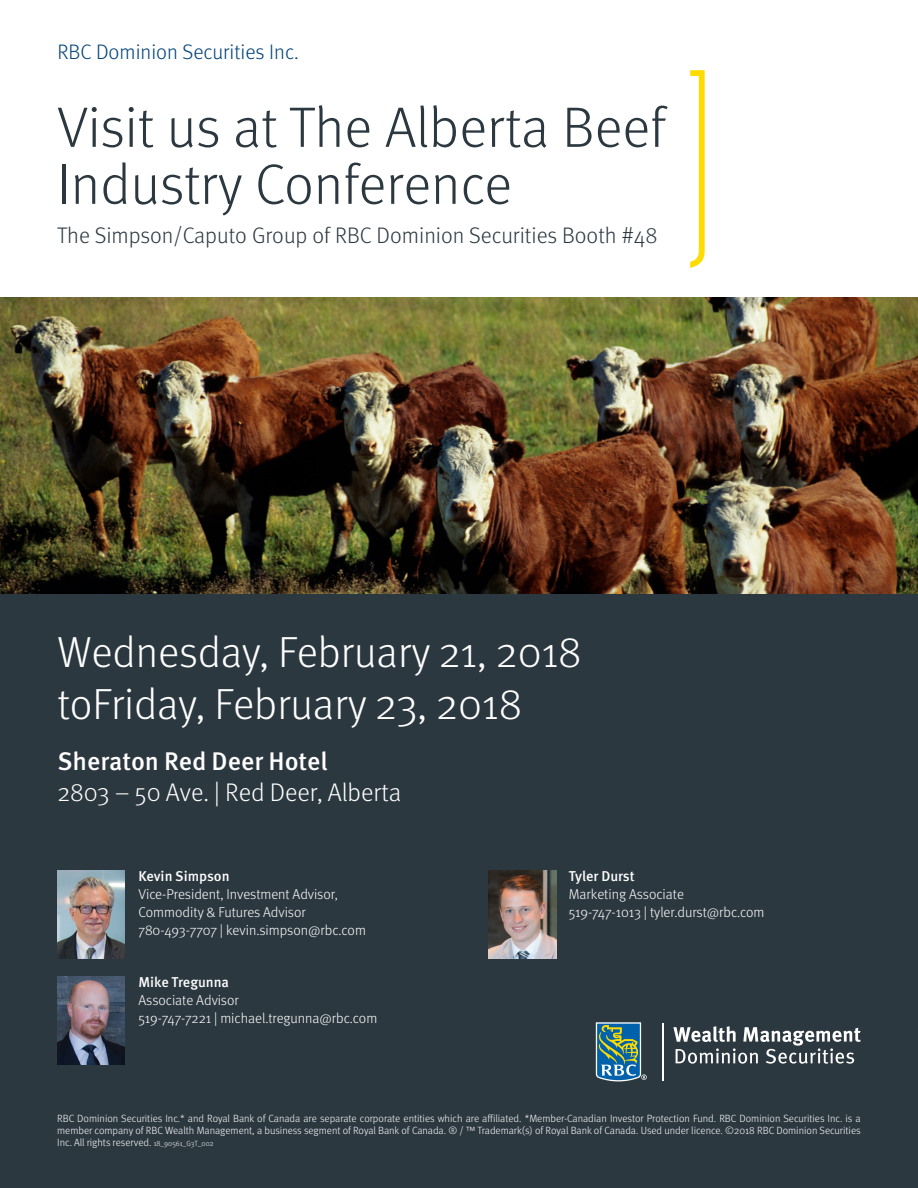
<style>
.page{position:relative;width:918px;height:1188px;background:#fff}
.page>*{position:absolute;margin:0;border:0;box-sizing:border-box;transform-origin:0 0}
._1-Main_Title{font:300 57px/57px "Meta OT";color:#2c3840}
.Body{font:300 43.5px/52.2px "Meta OT";color:#fff}
.Body-2{font:300 25.5px/30.6px "Meta OT";color:#fff}
._1-Main_Title-2{font:300 22.5px "Meta OT";color:#2c3840}
.t1{font:300 21px "Meta OT";color:#004279}
.Body-3{font:300 14.25px/18px "Meta OT";color:#fff}
.Body-4{font:500 14.25px "Meta OT";color:#fff}
.Body-5{font:300 10.5px/12px "Meta OT";color:#fff;text-align:justify}
.s1{font-weight:500}
.s2{font-size:7.5px}
</style>
<div class="page">
<div style="left:0;top:477px;width:918px;height:711px;background:#2c3840"></div>
<img style="left:0;top:297px;width:918px;height:297px">
<svg style="left:596px;top:1022px;width:51px;height:59px;background:#50848d"></svg>
<hr style="left:662px;top:1023px;width:2px;height:58px;background:#fff">
<svg style="left:673px;top:1026px;width:188px;height:38px"></svg>
<svg style="left:690px;top:70px;width:15px;height:198px"></svg>
<img style="left:57px;top:977px;width:68px;height:87px">
<img style="left:57px;top:871px;width:68px;height:87px">
<img style="left:489px;top:871px;width:67px;height:87px">
<p class="t1" style="left:57px;top:39px;width:243px">RBC Dominion Securities Inc.</p>
<p class="_1-Main_Title" style="left:57px;top:100px;width:610px">Visit us at The Alberta Beef<br>Industry Conference</p>
<p class="_1-Main_Title-2" style="left:57px;top:222px;width:602px">The Simpson/Caputo Group of RBC Dominion Securities Booth #48</p>
<p class="Body" style="left:57px;top:627px;width:526px">Wednesday, February 21, 2018 toFriday, February 23, 2018</p>
<p class="Body-2" style="left:57px;top:747px;width:346px"><span class="s1">Sheraton Red Deer Hotel<br></span>2803 – 50 Ave. | Red Deer, Alberta</p>
<p class="Body-4" style="left:138px;top:868px;width:93px">Kevin Simpson</p>
<p class="Body-3" style="left:138px;top:886px;width:201px">Vice-President, Investment Advisor,<br>Commodity &amp; Futures Advisor</p>
<p class="Body-3" style="left:138px;top:922px;width:229px">780-493-7707 | kevin.simpson@rbc.com</p>
<p class="Body-4" style="left:138px;top:973px;width:92px">Mike Tregunna</p>
<p class="Body-3" style="left:138px;top:992px;width:102px">Associate Advisor</p>
<p class="Body-3" style="left:138px;top:1010px;width:240px">519-747-7221 | michael.tregunna@rbc.com</p>
<p class="Body-3" style="left:569px;top:868px;width:117px"><span class="s1">Tyler Durst<br></span>Marketing Associate</p>
<p class="Body-3" style="left:569px;top:904px;width:197px">519-747-1013 | tyler.durst@rbc.com</p>
<p class="Body-5" style="left:57px;top:1112px;width:805px">RBC Dominion Securities Inc.* and Royal Bank of Canada are separate corporate entities which are affiliated. *Member-Canadian Investor Protection Fund. RBC Dominion Securities Inc. is a member company of RBC Wealth Management, a business segment of Royal Bank of Canada. ® / ™ Trademark(s) of Royal Bank of Canada. Used under licence. ©2018 RBC Dominion Securities Inc. All rights reserved. <span class="s2">18_90561_G3T_002</span></p>
</div>
